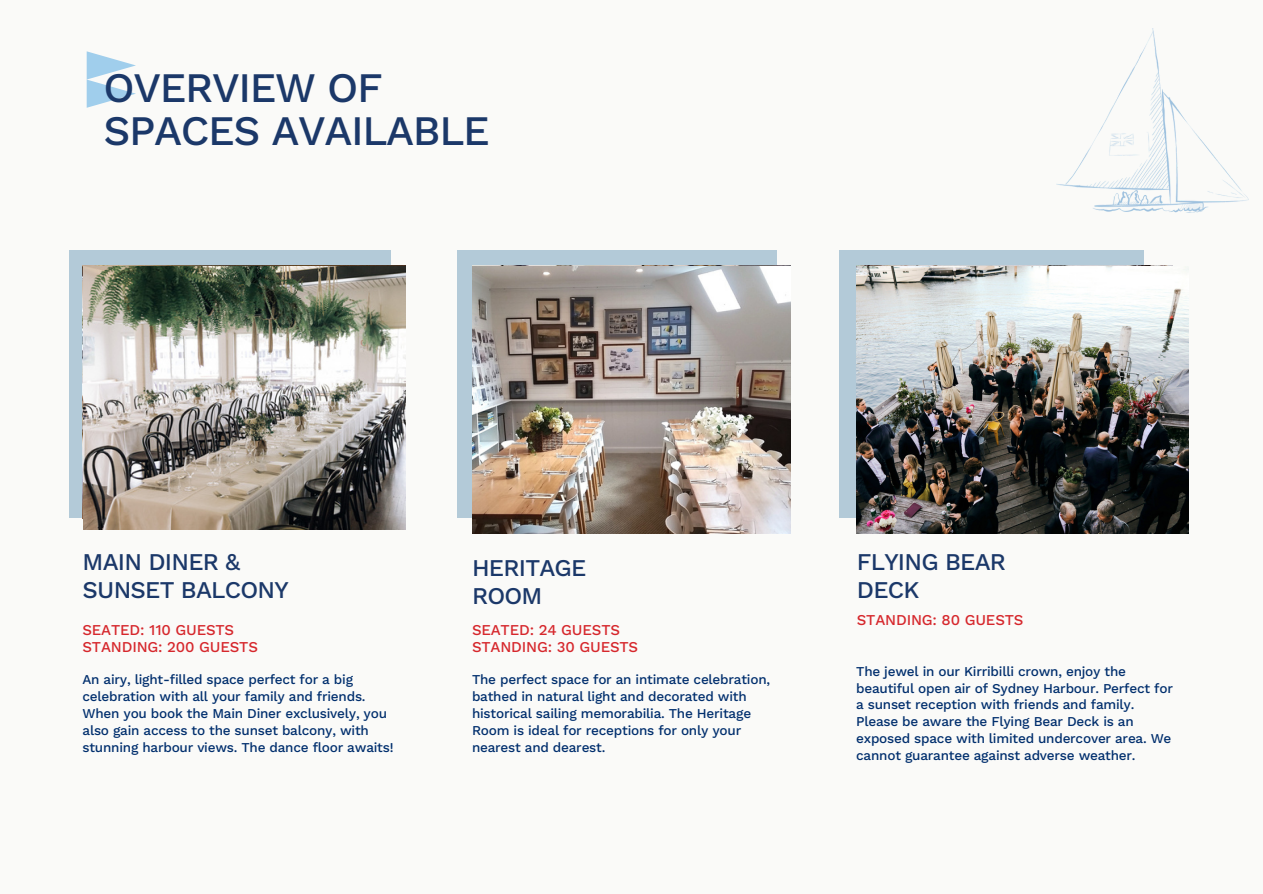
<style>
.page{position:relative;width:1263px;height:894px;background:#fff}
.page>*{position:absolute;margin:0;border:0;box-sizing:border-box;transform-origin:0 0}
.t1{font:500 42px/43.8px "Work Sans";letter-spacing:-.03em;color:#1b3869}
.t2{font:500 24px/28px "Work Sans";letter-spacing:-.03em;color:#1b3869}
.t3{font:500 15px/16.8px "Work Sans";letter-spacing:-.01em;color:#d6272c}
.t4{font:500 13.5px/16.8px "Work Sans";letter-spacing:-.015em;color:#002e6d}
</style>
<div class="page">
<div style="left:0;top:0;width:1263px;height:893px;background:#fafaf8"></div>
<div style="left:69px;top:250px;width:322px;height:268px;background:#adc6d6"></div>
<div style="left:457px;top:250px;width:319px;height:268px;background:#adc6d6"></div>
<div style="left:839px;top:250px;width:304px;height:268px;background:#adc6d6"></div>
<img style="left:84px;top:266px;width:321px;height:263px">
<img style="left:857px;top:266px;width:331px;height:267px">
<img style="left:472px;top:266px;width:318px;height:267px">
<svg style="left:87px;top:51px;width:49px;height:57px"></svg>
<img style="left:1056px;top:29px;width:193px;height:183px">
<p class="t1" style="left:103px;top:65px;width:388px">OVERVIEW OF<br>SPACES AVAILABLE</p>
<p class="t2" style="left:83px;top:547px;width:208px">MAIN DINER &amp;<br>SUNSET BALCONY</p>
<p class="t2" style="left:472px;top:553px;width:116px">HERITAGE<br>ROOM</p>
<p class="t2" style="left:857px;top:547px;width:151px">FLYING BEAR<br>DECK</p>
<p class="t3" style="left:82px;top:621px;width:177px">SEATED: 110 GUESTS<br>STANDING: 200 GUESTS</p>
<p class="t3" style="left:472px;top:621px;width:168px">SEATED: 24 GUESTS<br>STANDING: 30 GUESTS</p>
<p class="t3" style="left:857px;top:611px;width:168px">STANDING: 80 GUESTS</p>
<p class="t4" style="left:83px;top:670px;width:312px">An airy, light-filled space perfect for a big celebration with all your family and friends.<br>When you book the Main Diner exclusively, you also gain access to the sunset balcony, with stunning harbour views. The dance floor awaits!</p>
<p class="t4" style="left:472px;top:670px;width:300px">The perfect space for an intimate celebration, bathed in natural light and decorated with historical sailing memorabilia. The Heritage Room is ideal for receptions for only your nearest and dearest.</p>
<p class="t4" style="left:856px;top:662px;width:318px">The jewel in our Kirribilli crown, enjoy the beautiful open air of Sydney Harbour. Perfect for a sunset reception with friends and family.</p>
<p class="t4" style="left:856px;top:713px;width:317px">Please be aware the Flying Bear Deck is an exposed space with limited undercover area. We cannot guarantee against adverse weather.</p>
</div>
